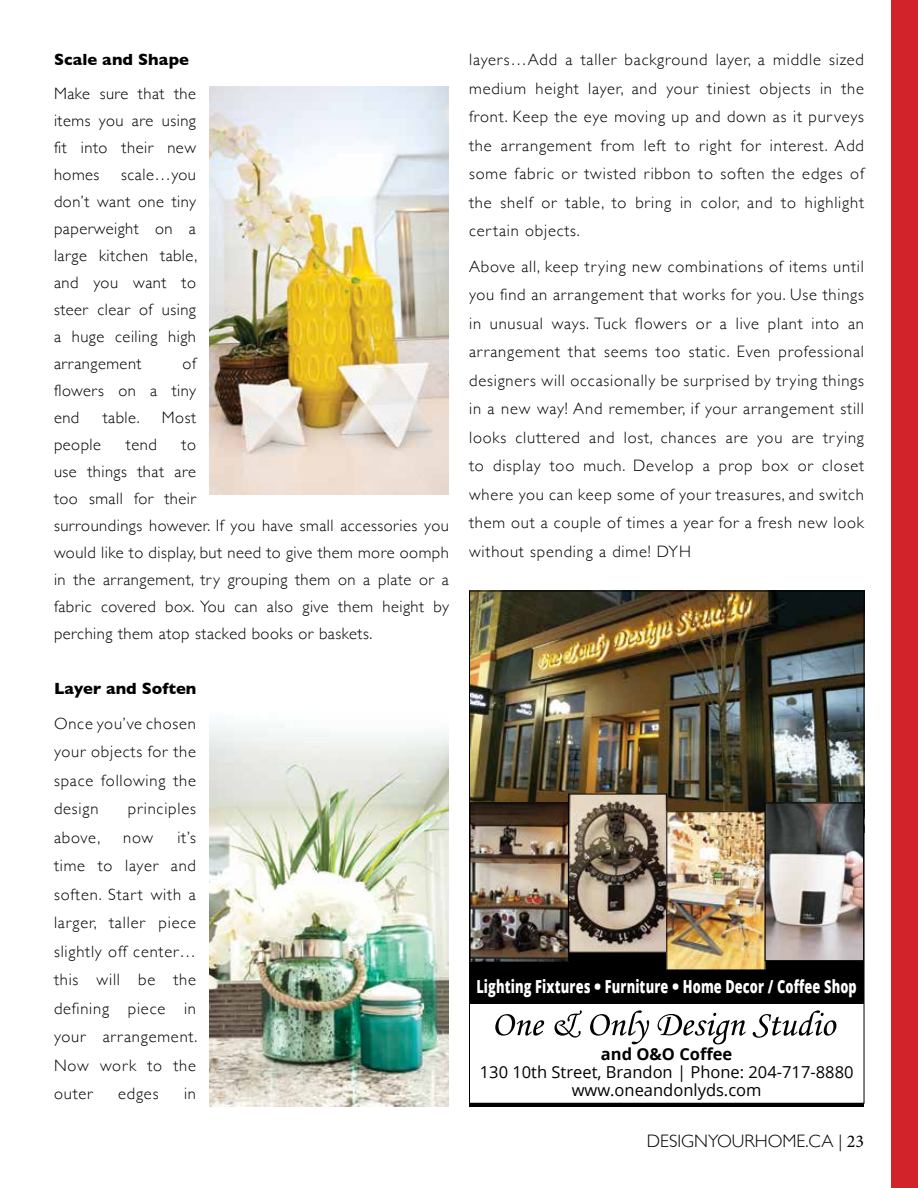
<style>
.page{position:relative;width:918px;height:1188px;background:#fff}
.page>*{position:absolute;margin:0;border:0;box-sizing:border-box;transform-origin:0 0}
.t1{font:800 18px "Open Sans";letter-spacing:.01em;color:#fff;scale:.71 1}
.t2{font:300 18px "Gill Sans";color:#000}
.t3{font:300 16.5px/28.5px "Gill Sans";letter-spacing:.03em;color:#000;text-align:justify}
.t4{font:16.5px/18px "Open Sans";color:#000;text-align:center}
.t5{font:700 16.5px "Gill Sans";color:#000}
.t6{font:700 16.5px "Open Sans";color:#000}
.t7{font:300 16.5px "Gill Sans";letter-spacing:.05em;color:#000}
.s1{font-family:"Minion Pro";font-weight:400}
</style>
<div class="page">
<div style="left:891px;top:0;width:27px;height:1188px;background:#d2232a"></div>
<img style="left:210px;top:86px;width:239px;height:409px">
<img style="left:210px;top:723px;width:239px;height:384px">
<div style="left:470px;top:859px;width:394px;height:145px;background:#000"></div>
<img style="left:471px;top:593px;width:391px;height:219px">
<hr style="left:470px;top:1103px;width:394px;height:3px;background:#000">
<svg style="left:495px;top:1014px;width:49px;height:22px"></svg>
<svg style="left:555px;top:1010px;width:27px;height:28px"></svg>
<svg style="left:590px;top:1010px;width:59px;height:34px"></svg>
<svg style="left:658px;top:1013px;width:88px;height:31px"></svg>
<svg style="left:753px;top:1010px;width:83px;height:28px"></svg>
<img style="left:472px;top:805px;width:95px;height:154px">
<div style="left:470px;top:803px;width:99px;height:158px;border:1px solid #000"></div>
<img style="left:570px;top:796px;width:95px;height:154px">
<div style="left:568px;top:794px;width:99px;height:158px;border:1px solid #000"></div>
<img style="left:669px;top:814px;width:94px;height:154px">
<img style="left:767px;top:805px;width:95px;height:154px">
<div style="left:765px;top:803px;width:99px;height:158px;border:1px solid #000"></div>
<p class="t5" style="left:54px;top:47px;width:137px">Scale and Shape</p>
<p class="t3" style="left:54px;top:79px;width:144px;line-height:27px">Make sure that the items you are using fit into their new homes</p>
<p class="t3" style="left:54px;top:160px;width:145px;line-height:27px;text-indent:67px">scale…you don’t want one tiny paperweight on a large kitchen table, and you want to steer clear of using a huge ceiling high arrangement</p>
<p class="t3" style="left:54px;top:349px;width:144px;line-height:27px;text-indent:129px">of flowers on a tiny end</p>
<p class="t3" style="left:103px;top:403px;width:39px">table.</p>
<p class="t3" style="left:162px;top:403px;width:36px">M ost</p>
<p class="t3" style="left:54px;top:430px;width:49px">people</p>
<p class="t3" style="left:126px;top:430px;width:32px">tend</p>
<p class="t3" style="left:54px;top:430px;width:396px;line-height:27px;text-align:left;text-indent:128px">to<br>use things that are<br>too small for their<br>surroundings however. If you have small accessories you would like to display, but need to give them more oomph in the arrangement, try grouping them on a plate or a fabric covered box. You can also give them height by perching them atop stacked books or baskets.</p>
<p class="t5" style="left:54px;top:675px;width:144px">Layer and Soften</p>
<p class="t3" style="left:54px;top:709px;width:144px">Once you’ve chosen your objects for the space following the design</p>
<p class="t7" style="left:128px;top:796px;width:70px">principles</p>
<p class="t3" style="left:54px;top:822px;width:145px;text-indent:123px">it’s time to layer and soften. Start with a larger, taller piece slightly off center… this will be the defining piece in your arrangement.<br>N ow work to the outer</p>
<p class="t3" style="left:54px;top:822px;width:48px">above,</p>
<p class="t3" style="left:123px;top:822px;width:32px">now</p>
<p class="t3" style="left:118px;top:1079px;width:42px">edges</p>
<p class="t3" style="left:184px;top:1079px;width:14px">in</p>
<p class="t3" style="left:469px;top:45px;width:396px">layers…Add a taller background layer, a middle sized medium height layer, and your tiniest objects in the front. Keep the eye moving up and down as it purveys the arrangement from left to right for interest. Add some fabric or twisted ribbon to soften the edges of the shelf or table, to bring in color, and to highlight certain objects.</p>
<p class="t3" style="left:469px;top:251px;width:396px">Above all, keep trying new combinations of items until you find an arrangement that works for you. Use things in unusual ways. Tuck flowers or a live plant into an arrangement that seems too static. Even professional designers will occasionally be surprised by trying things in a new way! And remember, if your arrangement still looks cluttered and lost, chances are you are trying to display too much. Develop a prop box or closet where you can keep some of your treasures, and switch them out a couple of times a year for a fresh new look without spending a dime! DYH</p>
<p class="t1" style="left:476px;top:973px;width:537px">Lighting Fixtures • Furniture • Home Decor / Coffee Shop</p>
<p class="t6" style="left:601px;top:1042px;width:133px">and O&amp;O Coffee</p>
<p class="t4" style="left:480px;top:1062px;width:375px">130 10th Street, Brandon | Phone: 204-717-8880 www.oneandonlyds.com</p>
<p class="t2" style="left:647px;top:1127px;width:84px">DESIGNYOUR</p>
<p class="t2" style="left:755px;top:1127px;width:27px">HOME</p>
<p class="t2" style="left:805px;top:1127px;width:60px">.CA | <span class="s1">23</span></p>
</div>
